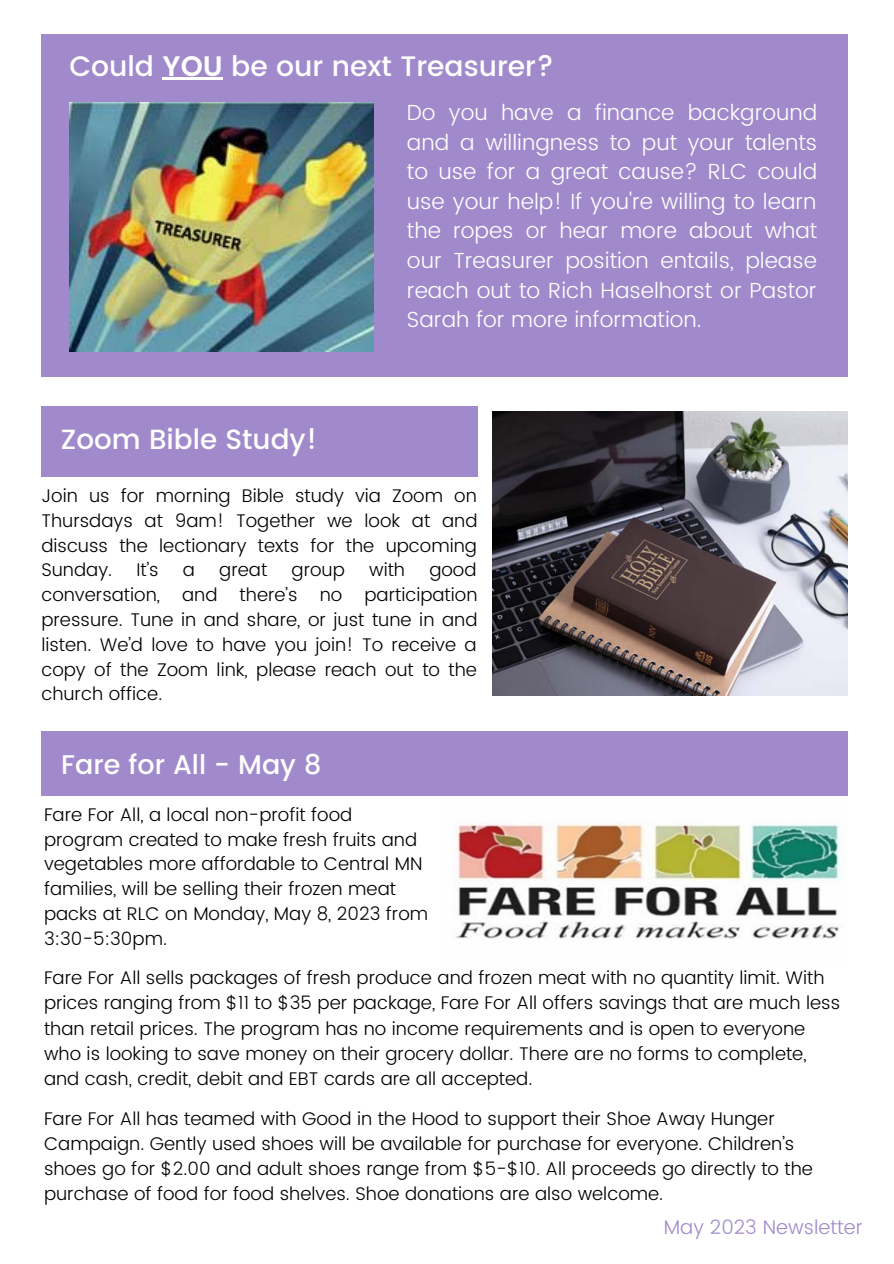
<style>
.page{position:relative;width:894px;height:1264px;background:#fff}
.page>*{position:absolute;margin:0;border:0;box-sizing:border-box;transform-origin:0 0}
.t1{font:500 28.2px "Poppins";color:#fff}
.t2{font:500 27.75px "Poppins";color:#fff}
.t3{font:500 27px "Poppins";color:#fff}
.t4{font:300 21.9px/29.5px "Poppins";color:#fff;text-align:justify}
.t5{font:300 19.8px "Poppins";color:#a08acb}
.t6{font:300 18.3px/24.8px "Poppins";color:#000}
.s1{font-weight:600}
</style>
<div class="page">
<img style="left:493px;top:411px;width:354px;height:284px">
<div style="left:41px;top:405px;width:436px;height:71px;background:#a08acb"></div>
<div style="left:41px;top:34px;width:806px;height:342px;background:#a08acb"></div>
<hr style="left:162px;top:78px;width:61px;height:2px;background:#fff">
<img style="left:69px;top:102px;width:304px;height:249px">
<div style="left:41px;top:731px;width:806px;height:64px;background:#a08acb"></div>
<img style="left:454px;top:821px;width:388px;height:118px">
<p class="t1" style="left:69px;top:49px;width:486px">Could <span class="s1">YOU</span> be our next Treasurer?</p>
<p class="t2" style="left:61px;top:423px;width:258px">Zoom Bible Study!</p>
<p class="t4" style="left:407px;top:98px;width:411px">Do you have a finance background and a willingness to put your talents to use for a great cause? RLC could use your help! If you're willing to learn the ropes or hear more about what our Treasurer position entails, please reach out to Rich Haselhorst or Pastor Sarah for more information.</p>
<p class="t6" style="left:41px;top:483px;width:437px;text-align:justify">Join us for morning Bible study via Zoom on Thursdays at 9am! Together we look at and discuss the lectionary texts for the upcoming Sunday.</p>
<p class="t6" style="left:136px;top:557px;width:24px">It’s</p>
<p class="t6" style="left:183px;top:557px;width:14px">a</p>
<p class="t6" style="left:219px;top:557px;width:49px">great</p>
<p class="t6" style="left:291px;top:557px;width:55px">group</p>
<p class="t6" style="left:369px;top:557px;width:37px">with</p>
<p class="t6" style="left:41px;top:557px;width:437px;text-align:justify;text-indent:388px">good conversation, and there’s no participation pressure. Tune in and share, or just tune in and listen. We’d love to have you join! To receive a copy of the Zoom link, please reach out to the church office.</p>
<p class="t3" style="left:61px;top:748px;width:261px">Fare for All - May 8</p>
<p class="t6" style="left:44px;top:802px;width:385px">Fare For All, a local non-profit food program created to make fresh fruits and vegetables more affordable to Central MN families, will be selling their frozen meat packs at RLC on Monday, May 8, 2023 from 3:30-5:30pm.</p>
<p class="t6" style="left:44px;top:965px;width:797px;line-height:25.2px">Fare For All sells packages of fresh produce and frozen meat with no quantity limit. With prices ranging from $11 to $35 per package, Fare For All offers savings that are much less than retail prices. The program has no income requirements and is open to everyone who is looking to save money on their grocery dollar. There are no forms to complete, and cash, credit, debit and EBT cards are all accepted.</p>
<p class="t6" style="left:44px;top:1105px;width:770px;line-height:25.2px">Fare For All has teamed with Good in the Hood to support their Shoe Away Hunger Campaign. Gently used shoes will be available for purchase for everyone. Children’s shoes go for $2.00 and adult shoes range from $5-$10. All proceeds go directly to the purchase of food for food shelves. Shoe donations are also welcome.</p>
<p class="t5" style="left:663px;top:1215px;width:200px">May 2023 Newsletter</p>
</div>
